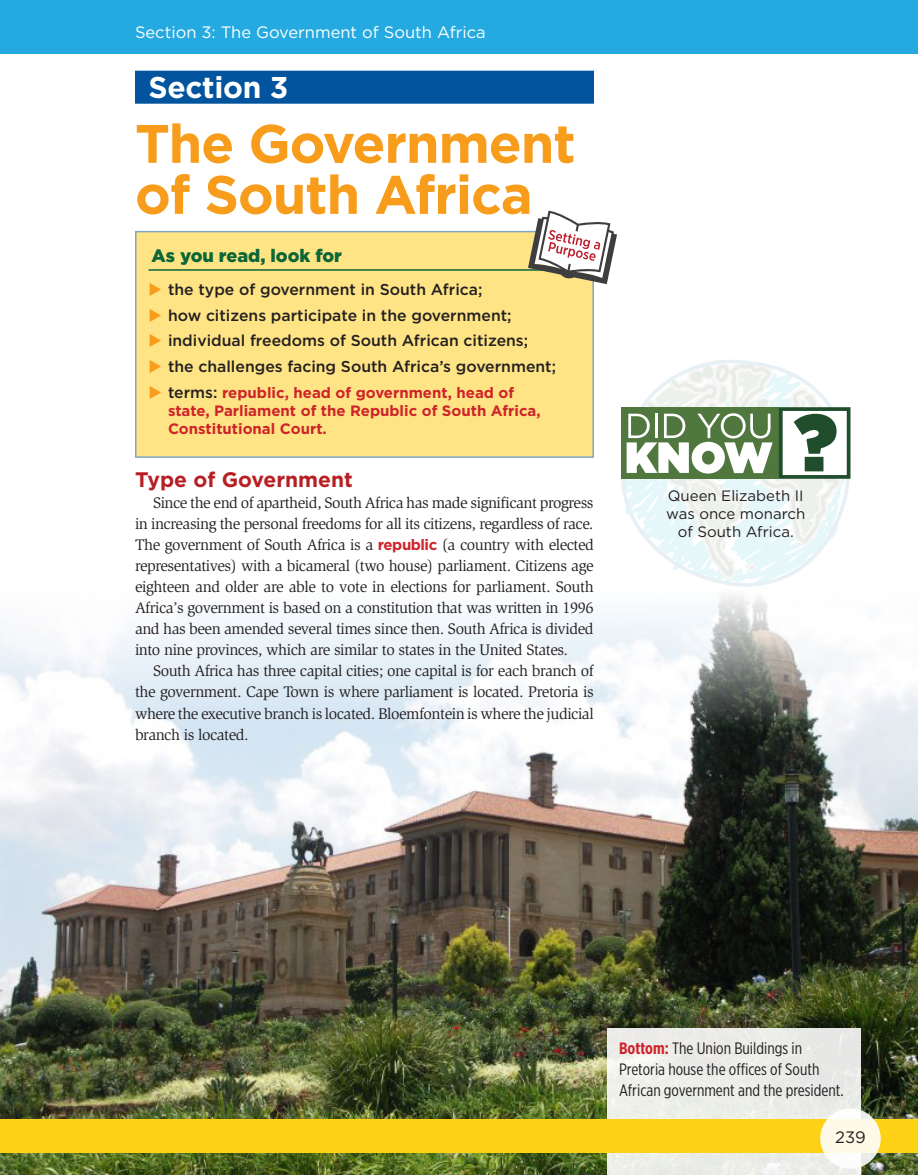
<style>
.page{position:relative;width:918px;height:1175px;background:#fff}
.page>*{position:absolute;margin:0;border:0;box-sizing:border-box;transform-origin:0 0}
.WS__A-T__-_Section_T{font:700 54px/51px "Gotham";letter-spacing:-.02em;color:#f89c1c}
.WS__A-N__-__section{font:700 30px "Gotham";letter-spacing:-.01em;color:#fff}
.WS_-__B__Subtitle__r{font:700 21px "Gotham";color:#b71f24}
.WS_-__As_your_read{font:900 18px "Gotham";color:#0c6638}
.WS_-_Caption_txt{font:16.5px/21px "Gotham X Narrow";color:#231f20}
.PAGE_HEADER__right_s{font:16.5px "Gotham";color:#fff}
.t1{font:16.5px "Gotham";color:#231f20}
.WS_-_body_copy_JUSTI{font:15.75px/21px "Slimbach Std";letter-spacing:-.03em;color:#231f20;text-align:justify}
.WS_-_As_you_read___R{font:500 15.75px "Gotham";color:#231f20}
.WS_-_As_you_read___R-2{font:700 15px/18.5px "Gotham";color:#cf232a}
.WS_-_Did_You_Know{font:15px/18px "Gotham";color:#231f20;text-align:center}
.s1{color:#f89c1c}
.s2{font-weight:500;font-size:15.75px;color:#231f20}
.s3{font-family:"Gotham";font-weight:700;font-size:15px;color:#cf232a}
.s4{font-weight:700;color:#cf232a}
</style>
<div class="page">
<img style="left:1px;top:595px;width:917px;height:579px">
<div style="left:135px;top:231px;width:459px;height:227px;background:#fee484"></div>
<div style="left:135px;top:71px;width:459px;height:33px;background:#01549d"></div>
<hr style="left:148px;top:269px;width:432px;height:2px;background:#0c6638">
<div style="left:607px;top:1028px;width:254px;height:146px;background:#ecede8"></div>
<svg style="left:621px;top:407px;width:230px;height:180px"></svg>
<div style="left:621px;top:407px;width:158px;height:72px;background:#4f773e"></div>
<svg style="left:627px;top:360px;width:223px;height:220px"></svg>
<svg style="left:528px;top:211px;width:89px;height:73px"></svg>
<div style="left:0;top:1119px;width:918px;height:33px;background:#fcd116"></div>
<div style="left:0;top:0;width:918px;height:54px;background:#24aae1"></div>
<svg style="left:820px;top:1108px;width:61px;height:60px;background:#fbf8e9"></svg>
<p class="PAGE_HEADER__right_s" style="left:135px;top:22px;width:352px">Section 3: The Government of South Africa</p>
<p class="WS__A-N__-__section" style="left:148px;top:68px;width:142px">Section 3</p>
<p class="WS__A-T__-_Section_T" style="left:135px;top:118px;width:442px">The Government of South Africa</p>
<p class="WS_-__As_your_read" style="left:152px;top:244px;width:192px">As you read, look for</p>
<p class="WS_-_As_you_read___R" style="left:148px;top:279px;width:336px"><span class="s1">◆</span> the type of government in South Africa;</p>
<p class="WS_-_As_you_read___R" style="left:148px;top:305px;width:365px"><span class="s1">◆</span> how citizens participate in the government;</p>
<p class="WS_-_As_you_read___R" style="left:148px;top:330px;width:381px"><span class="s1">◆</span> individual freedoms of South African citizens;</p>
<p class="WS_-_As_you_read___R" style="left:148px;top:356px;width:409px"><span class="s1">◆</span> the challenges facing South Africa’s government;</p>
<p class="WS_-_As_you_read___R-2" style="left:168px;top:383px;width:374px;text-indent:-20px"><span class="s1">◆</span> <span class="s2">terms:</span> republic, head of government, head of state, Parliament of the Republic of South Africa,<br>Constitutional Court.</p>
<p class="WS_-__B__Subtitle__r" style="left:135px;top:466px;width:219px">Type of Government</p>
<p class="WS_-_body_copy_JUSTI" style="left:135px;top:493px;width:460px;text-indent:18px">Since the end of apartheid, South Africa has made significant progress in increasing the personal freedoms for all its citizens, regardless of race.<br>The government of South Africa is a <span class="s3">republic</span> (a country with elected representatives) with a bicameral (two house) parliament. Citizens age eighteen and older are able to vote in elections for parliament. South Africa’s government is based on a constitution that was written in 1996 and has been amended several times since then. South Africa is divided into nine provinces, which are similar to states in the United States.</p>
<p class="WS_-_body_copy_JUSTI" style="left:135px;top:661px;width:460px;text-indent:18px">South Africa has three capital cities; one capital is for each branch of the government. Cape Town is where parliament is located. Pretoria is where the executive branch is located. Bloemfontein is where the judicial branch is located.</p>
<p class="WS_-_Did_You_Know" style="left:666px;top:486px;width:141px">Queen Elizabeth II was once monarch of South Africa.</p>
<p class="WS_-_Caption_txt" style="left:619px;top:1037px;width:226px"><span class="s4">Bottom:</span> The Union Buildings in<br>Pretoria house the offices of South<br>African government and the president.</p>
<p class="t1" style="left:835px;top:1126px;width:32px">239</p>
</div>
